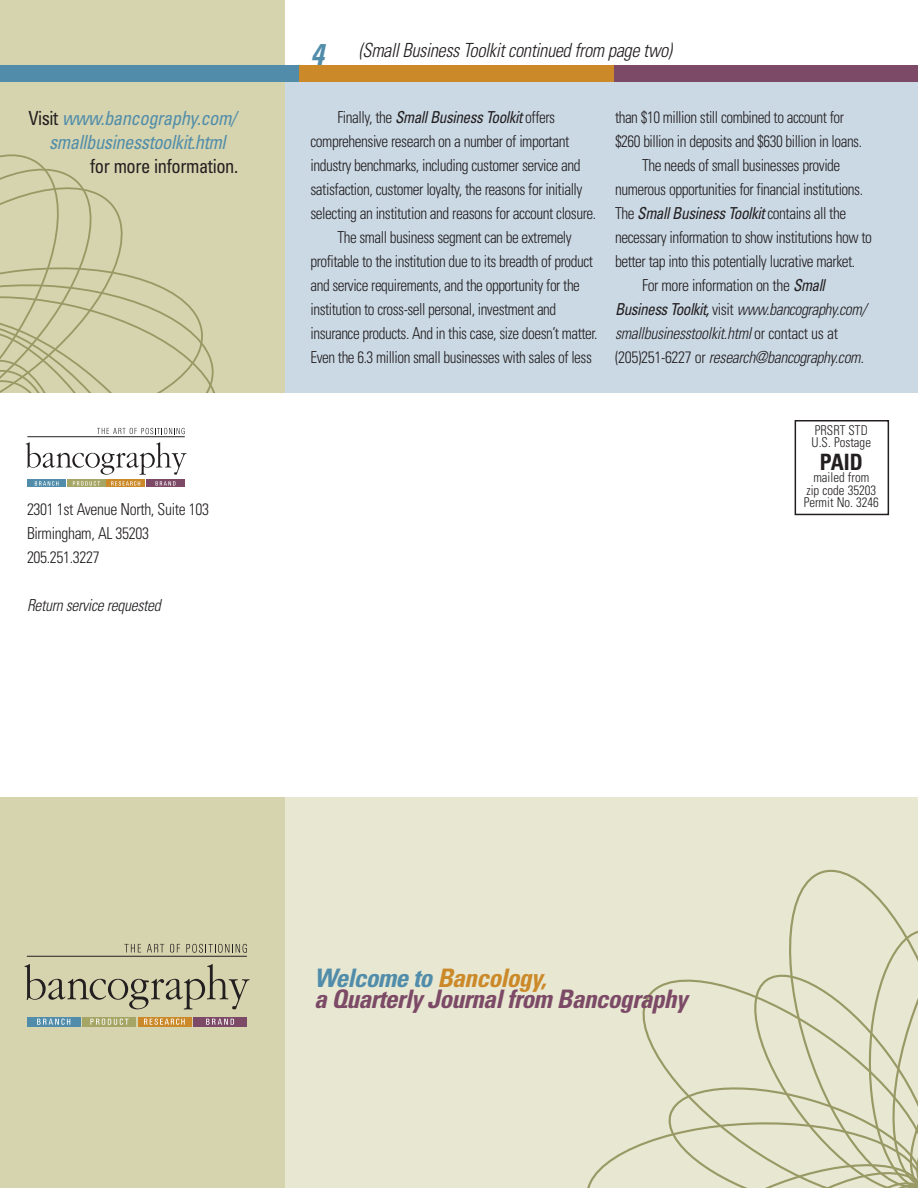
<style>
.page{position:relative;width:918px;height:1188px;background:#fff}
.page>*{position:absolute;margin:0;border:0;box-sizing:border-box;transform-origin:0 0}
.t1{font:italic 700 condensed 30px "Univers";color:#518daa}
.t2{font:italic 700 condensed 25.5px/21px "Univers";letter-spacing:-.025em;color:#7c4a66}
.t3{font:700 condensed 22.5px "Univers";color:#231f20;scale:.95 1}
.t4{font:italic condensed 19.5px/24px "Univers";letter-spacing:-.02em;color:#518daa;text-align:center;scale:.95 1}
.t5{font:italic 300 condensed 19.5px "Univers";letter-spacing:-.02em;color:#231f20;scale:.95 1}
.t6{font:condensed 19.5px "Univers";color:#231f20;scale:.95 1}
.t7{font:300 condensed 16.5px "Univers";letter-spacing:-.03em;color:#231f20;scale:.92 1}
.t8{font:300 condensed 16.5px "Univers";letter-spacing:-.03em;color:#231f20;scale:.93 1}
.t9{font:italic 300 condensed 16.5px "Univers";letter-spacing:-.02em;color:#231f20;scale:.95 1}
.t10{font:300 condensed 16.5px/24px "Univers";letter-spacing:-.03em;color:#231f20;scale:.95 1}
.t11{font:italic condensed 16.5px "Univers";letter-spacing:-.03em;color:#231f20;scale:.93 1}
.t12{font:300 condensed 13.5px/12.6px "Univers";color:#231f20;scale:.95 1}
.s1{font-style:normal;color:#231f20}
.s2{font-weight:300;font-style:normal}
.s3{font-weight:400;font-style:italic}
.s4{font-weight:400}
.s5{font-style:normal}
.s6{color:#518daa}
.s7{color:#cb8929}
</style>
<div class="page">
<div style="left:0;top:78px;width:918px;height:330px;background:#cbd9e5"></div>
<div style="left:0;top:556px;width:918px;height:632px;background:#e8e8d2"></div>
<div style="left:0;top:0;width:284px;height:412px;background:#d6d4ae"></div>
<div style="left:0;top:773px;width:284px;height:415px;background:#d6d4ae"></div>
<svg style="left:24px;top:964px;width:226px;height:45px"></svg>
<div style="left:193px;top:1017px;width:54px;height:10px;background:#7c4a66"></div>
<div style="left:138px;top:1017px;width:53px;height:10px;background:#cb8929"></div>
<div style="left:83px;top:1017px;width:53px;height:10px;background:#a5a565"></div>
<div style="left:27px;top:1017px;width:54px;height:10px;background:#518daa"></div>
<svg style="left:206px;top:1019px;width:28px;height:6px"></svg>
<svg style="left:144px;top:1019px;width:41px;height:6px"></svg>
<svg style="left:90px;top:1019px;width:39px;height:6px"></svg>
<svg style="left:37px;top:1019px;width:33px;height:6px"></svg>
<svg style="left:124px;top:944px;width:17px;height:8px"></svg>
<svg style="left:147px;top:944px;width:17px;height:8px"></svg>
<svg style="left:170px;top:944px;width:10px;height:9px"></svg>
<hr style="left:27px;top:956px;width:220px;height:1px;background:#231f20">
<svg style="left:186px;top:944px;width:61px;height:9px"></svg>
<div style="left:0;top:65px;width:918px;height:17px;background:#518daa"></div>
<div style="left:299px;top:65px;width:619px;height:17px;background:#cb8929"></div>
<div style="left:614px;top:65px;width:304px;height:17px;background:#7c4a66"></div>
<svg style="left:587px;top:869px;width:330px;height:319px"></svg>
<svg style="left:0;top:154px;width:215px;height:239px"></svg>
<hr style="left:917px;top:0;width:1px;height:1188px;background:#d6d4ae">
<svg style="left:917px;top:200px;width:1px;height:16px"></svg>
<div style="left:0;top:393px;width:918px;height:403px;background:#fff"></div>
<svg style="left:26px;top:442px;width:161px;height:33px"></svg>
<div style="left:146px;top:480px;width:38px;height:7px;background:#7c4a66"></div>
<div style="left:107px;top:480px;width:38px;height:7px;background:#cb8929"></div>
<div style="left:67px;top:480px;width:38px;height:7px;background:#a5a565"></div>
<svg style="left:28px;top:480px;width:38px;height:7px"></svg>
<svg style="left:156px;top:481px;width:19px;height:5px"></svg>
<svg style="left:111px;top:481px;width:29px;height:5px"></svg>
<svg style="left:73px;top:481px;width:27px;height:5px"></svg>
<svg style="left:35px;top:481px;width:23px;height:5px"></svg>
<hr style="left:28px;top:436px;width:156px;height:1px;background:#231f20">
<svg style="left:97px;top:428px;width:88px;height:6px"></svg>
<div style="left:795px;top:420px;width:94px;height:95px;border:2px solid #231f20"></div>
<p class="t4" style="left:29px;top:107px;width:220px"><span class="s1">Visit</span> www.bancography.com/ smallbusinesstoolkit.html</p>
<p class="t6" style="left:90px;top:159px;width:157px">for more information.</p>
<p class="t10" style="left:27px;top:499px;width:193px">2301 1st Avenue North, Suite 103<br>Birmingham, AL 35203<br>205.251.3227</p>
<p class="t9" style="left:27px;top:599px;width:142px">Return service requested</p>
<h1 class="t1" style="left:310px;top:43px;width:15px">4</h1>
<p class="t5" style="left:359px;top:43px;width:331px">(Small Business Toolkit continued from page two)</p>
<p class="t11" style="left:338px;top:111px;width:236px"><span class="s2">Finally, the</span> Small Business Toolkit <span class="s2">offers</span></p>
<p class="t8" style="left:311px;top:135px;width:280px">comprehensive research on a number of important</p>
<p class="t8" style="left:311px;top:159px;width:292px">industry benchmarks, including customer service and</p>
<p class="t8" style="left:311px;top:183px;width:294px">satisfaction, customer loyalty, the reasons for initially</p>
<p class="t8" style="left:311px;top:207px;width:309px">selecting an institution and reasons for account closure.</p>
<p class="t7" style="left:338px;top:231px;width:256px">The small business segment can be extremely</p>
<p class="t7" style="left:310px;top:255px;width:309px">profitable to the institution due to its breadth of product</p>
<p class="t7" style="left:310px;top:279px;width:294px">and service requirements, and the opportunity for the</p>
<p class="t7" style="left:310px;top:303px;width:269px">institution to cross-sell personal, investment and</p>
<p class="t7" style="left:310px;top:327px;width:314px">insurance products. And in this case, size doesn’t matter.</p>
<p class="t7" style="left:310px;top:351px;width:307px">Even the 6.3 million small businesses with sales of less</p>
<p class="t7" style="left:615px;top:111px;width:250px">than $10 million still combined to account for</p>
<p class="t7" style="left:615px;top:135px;width:270px">$260 billion in deposits and $630 billion in loans.</p>
<p class="t8" style="left:642px;top:159px;width:215px">The needs of small businesses provide</p>
<p class="t8" style="left:615px;top:183px;width:268px">numerous opportunities for financial institutions.</p>
<p class="t11" style="left:615px;top:207px;width:250px"><span class="s2">The</span> Small Business Toolkit <span class="s2">contains all the</span></p>
<p class="t8" style="left:615px;top:231px;width:278px">necessary information to show institutions how to</p>
<p class="t8" style="left:615px;top:255px;width:260px">better tap into this potentially lucrative market.</p>
<p class="t10" style="left:642px;top:275px;width:194px">For more information on the <span class="s3">Small</span></p>
<p class="t9" style="left:615px;top:303px;width:266px"><span class="s4">Business Toolkit,</span> <span class="s5">visit</span> www.bancography.com/</p>
<p class="t9" style="left:615px;top:327px;width:236px">smallbusinesstoolkit.html <span class="s5">or contact us at</span></p>
<p class="t9" style="left:615px;top:351px;width:263px"><span class="s5">(205)251-6227 or</span> research@bancography.com.</p>
<p class="t12" style="left:812px;top:425px;width:64px;line-height:12px">PRSRT STD<br>U.S. Postage</p>
<h3 class="t3" style="left:820px;top:453px;width:47px">PAID</h3>
<p class="t12" style="left:804px;top:472px;width:81px;text-align:center">mailed from<br>zip code 35203<br>Permit No. 3246</p>
<h2 class="t2" style="left:314px;top:969px;width:375px"><span class="s6">Welcome to</span> <span class="s7">Bancology,<br></span>a Quarterly Journal from Bancography</h2>
</div>
